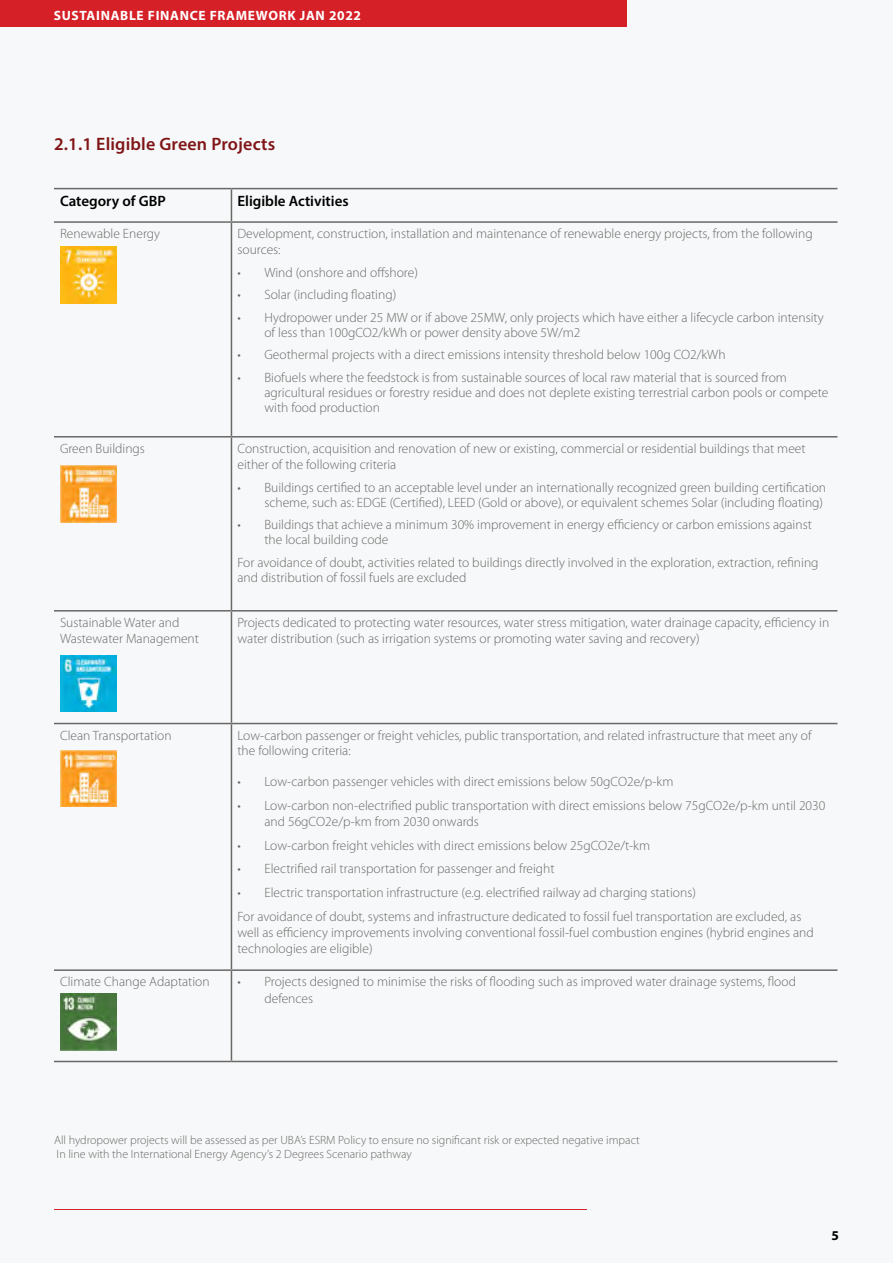
<style>
.page{position:relative;width:893px;height:1263px;background:#fff}
.page>*{position:absolute;margin:0;border:0;box-sizing:border-box;transform-origin:0 0}
.t1{font:600 18px "Myriad Pro";letter-spacing:.01em;color:#801517}
.t2{font:600 15px "Myriad Pro";color:#000}
.t3{font:300 13.5px/16.2px "Myriad Pro";color:#696867}
.t4{font:700 13.5px "Myriad Pro";letter-spacing:.05em;color:#fff}
.t5{font:700 13.5px "Myriad Pro";color:#000}
.t6{font:300 12px/14.4px "Myriad Pro";color:#696867}
</style>
<div class="page">
<div style="left:626px;top:0;width:267px;height:45px;background:#f7f8f9"></div>
<div style="left:0;top:0;width:626px;height:790px;background:#d52027"></div>
<div style="left:0;top:27px;width:893px;height:1236px;background:#f7f8f9"></div>
<hr style="left:54px;top:1209px;width:532px;height:1px;background:#d2232a">
<hr style="left:54px;top:188px;width:177px;height:1px;background:#696867">
<hr style="left:231px;top:188px;width:606px;height:1px;background:#696867">
<hr style="left:231px;top:189px;width:1px;height:32px;background:#696867">
<hr style="left:54px;top:221px;width:177px;height:2px;background:#696867">
<hr style="left:231px;top:221px;width:606px;height:2px;background:#696867">
<hr style="left:231px;top:223px;width:1px;height:213px;background:#696867">
<hr style="left:54px;top:436px;width:177px;height:1px;background:#696867">
<hr style="left:231px;top:436px;width:606px;height:1px;background:#696867">
<hr style="left:231px;top:437px;width:1px;height:173px;background:#696867">
<hr style="left:54px;top:610px;width:177px;height:1px;background:#696867">
<hr style="left:231px;top:610px;width:606px;height:1px;background:#696867">
<hr style="left:231px;top:611px;width:1px;height:112px;background:#696867">
<hr style="left:54px;top:723px;width:177px;height:1px;background:#696867">
<hr style="left:231px;top:723px;width:606px;height:1px;background:#696867">
<hr style="left:231px;top:724px;width:1px;height:245px;background:#696867">
<hr style="left:54px;top:969px;width:177px;height:2px;background:#696867">
<hr style="left:231px;top:969px;width:606px;height:2px;background:#696867">
<hr style="left:231px;top:971px;width:1px;height:90px;background:#696867">
<hr style="left:54px;top:1061px;width:177px;height:1px;background:#696867">
<hr style="left:231px;top:1061px;width:606px;height:1px;background:#696867">
<img style="left:60px;top:247px;width:56px;height:56px">
<img style="left:61px;top:466px;width:55px;height:56px">
<img style="left:60px;top:655px;width:56px;height:56px">
<img style="left:61px;top:751px;width:55px;height:56px">
<img style="left:60px;top:994px;width:56px;height:56px">
<p class="t4" style="left:54px;top:6px;width:309px">SUSTAINABLE FINANCE FRAMEWORK JAN 2022</p>
<h1 class="t1" style="left:54px;top:132px;width:223px">2.1.1 Eligible Green Projects</h1>
<p class="t2" style="left:60px;top:191px;width:107px">Category of GBP</p>
<p class="t2" style="left:237px;top:191px;width:113px">Eligible Activities</p>
<p class="t3" style="left:60px;top:226px;width:102px">Renewable Energy</p>
<p class="t3" style="left:237px;top:226px;width:577px">Development, construction, installation and maintenance of renewable energy projects, from the following sources:</p>
<p class="t3" style="left:237px;top:264px;width:182px">• Wind (onshore and offshore)</p>
<p class="t3" style="left:237px;top:287px;width:160px">• Solar (including floating)</p>
<p class="t3" style="left:264px;top:310px;width:561px;line-height:15px;text-indent:-27px">• Hydropower under 25 MW or if above 25MW, only projects which have either a lifecycle carbon intensity of less than 100gCO2/kWh or power density above 5W/m2</p>
<p class="t3" style="left:237px;top:347px;width:490px">• Geothermal projects with a direct emissions intensity threshold below 100g CO2/kWh</p>
<p class="t3" style="left:264px;top:370px;width:565px;line-height:15px;text-indent:-27px">• Biofuels where the feedstock is from sustainable sources of local raw material that is sourced from agricultural residues or forestry residue and does not deplete existing terrestrial carbon pools or compete with food production</p>
<p class="t3" style="left:60px;top:441px;width:86px">Green Buildings</p>
<p class="t3" style="left:237px;top:441px;width:570px">Construction, acquisition and renovation of new or existing, commercial or residential buildings that meet either of the following criteria</p>
<p class="t3" style="left:237px;top:480px;width:590px;line-height:15px;text-align:right">• Buildings certified to an acceptable level under an internationally recognized green building certification scheme, such as: EDGE (Certified), LEED (Gold or above), or equivalent schemes Solar (including floating)</p>
<p class="t3" style="left:264px;top:517px;width:549px;line-height:15px;text-indent:-27px">• Buildings that achieve a minimum 30% improvement in energy efficiency or carbon emissions against the local building code</p>
<p class="t3" style="left:237px;top:555px;width:583px;line-height:15px">For avoidance of doubt, activities related to buildings directly involved in the exploration, extraction, refining and distribution of fossil fuels are excluded</p>
<p class="t3" style="left:60px;top:615px;width:141px">Sustainable Water and<br>Wastewater Management</p>
<p class="t3" style="left:237px;top:615px;width:593px">Projects dedicated to protecting water resources, water stress mitigation, water drainage capacity, efficiency in water distribution (such as irrigation systems or promoting water saving and recovery)</p>
<p class="t3" style="left:60px;top:727px;width:113px">Clean Transportation</p>
<p class="t3" style="left:237px;top:728px;width:576px;line-height:15px">Low-carbon passenger or freight vehicles, public transportation, and related infrastructure that meet any of the following criteria:</p>
<p class="t3" style="left:237px;top:773px;width:438px">• Low-carbon passenger vehicles with direct emissions below 50gCO2e/p-km</p>
<p class="t3" style="left:264px;top:797px;width:562px;text-indent:-27px">• Low-carbon non-electrified public transportation with direct emissions below 75gCO2e/p-km until 2030 and 56gCO2e/p-km from 2030 onwards</p>
<p class="t3" style="left:237px;top:837px;width:414px">• Low-carbon freight vehicles with direct emissions below 25gCO2e/t-km</p>
<p class="t3" style="left:237px;top:861px;width:319px">• Electrified rail transportation for passenger and freight</p>
<p class="t3" style="left:237px;top:881px;width:565px;line-height:23.7px">• Electric transportation infrastructure (e.g. electrified railway ad charging stations)<br>For avoidance of doubt, systems and infrastructure dedicated to fossil fuel transportation are excluded, as</p>
<p class="t3" style="left:237px;top:924px;width:578px">well as efficiency improvements involving conventional fossil-fuel combustion engines (hybrid engines and technologies are eligible)</p>
<p class="t3" style="left:60px;top:974px;width:151px">Climate Change Adaptation</p>
<p class="t3" style="left:264px;top:974px;width:533px;text-indent:-27px">• Projects designed to minimise the risks of flooding such as improved water drainage systems, flood defences</p>
<p class="t6" style="left:54px;top:1133px;width:587px">All hydropower projects will be assessed as per UBA’s ESRM Policy to ensure no significant risk or expected negative impact<br>In line with the International Energy Agency’s 2 Degrees Scenario pathway</p>
<p class="t5" style="left:831px;top:1227px;width:9px">5</p>
</div>
